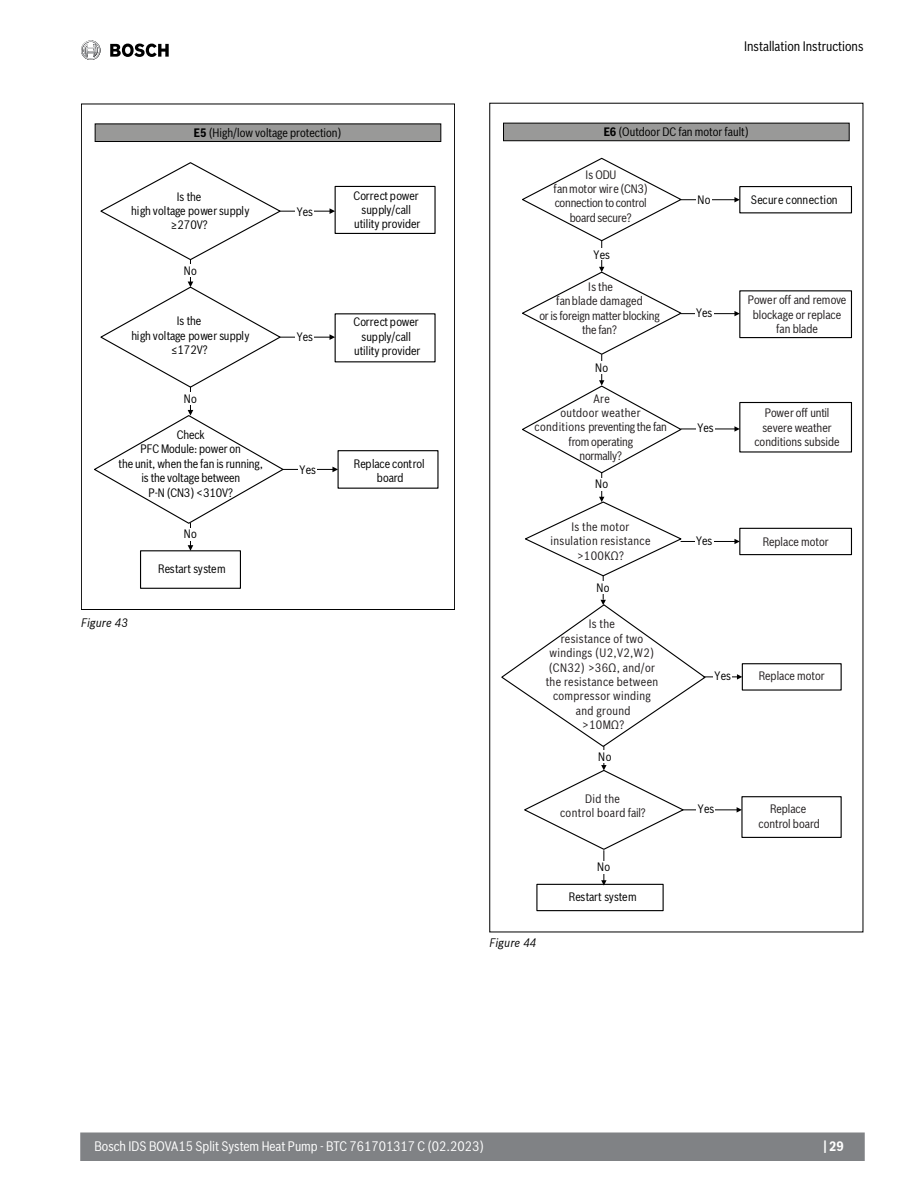
<style>
.page{position:relative;width:918px;height:1188px;background:#fff}
.page>*{position:absolute;margin:0;border:0;box-sizing:border-box;transform-origin:0 0}
.t1{font:13.5px "Bosch Sans Cond";color:#fff}
.t2{font:13.5px "Bosch Sans Cond";color:#000}
.t3{font:700 13.5px "Bosch Sans Cond";color:#fff}
.t4{font:12px/14.4px "Bosch Sans Cond";color:#000;text-align:center}
.t5{font:12px/14.4px "Bosch Sans Cond";letter-spacing:-.02em;color:#231f20;text-align:center}
.t6{font:12px/14.4px "Bosch Sans Cond";letter-spacing:.03em;color:#231f20;text-align:center}
.t7{font:12px/14.4px "Bosch Sans Cond";color:#231f20;text-align:center}
.t8{font:italic 12px "Bosch Sans";color:#000;scale:.9 1}
.t9{font:12px "Bosch Sans Cond";letter-spacing:.015em;color:#020303}
.s1{font-weight:700}
</style>
<div class="page">
<div style="left:80px;top:1132px;width:785px;height:29px;background:#808285;border:2px solid #808285"></div>
<svg style="left:81px;top:40px;width:20px;height:20px"></svg>
<svg style="left:110px;top:44px;width:59px;height:13px"></svg>
<div style="left:95px;top:124px;width:346px;height:18px;background:#999998;border:1px solid #000"></div>
<svg style="left:94px;top:162px;width:191px;height:362px"></svg>
<div style="left:335px;top:186px;width:101px;height:48px;border:1px solid #000"></div>
<div style="left:338px;top:450px;width:101px;height:39px;background:#fff;border:1px solid #000"></div>
<div style="left:140px;top:550px;width:101px;height:39px;background:#fff;border:1px solid #000"></div>
<hr style="left:280px;top:211px;width:50px;height:1px;background:#000">
<svg style="left:330px;top:208px;width:5px;height:6px"></svg>
<svg style="left:188px;top:260px;width:5px;height:27px"></svg>
<svg style="left:188px;top:387px;width:5px;height:29px"></svg>
<hr style="left:280px;top:337px;width:50px;height:1px;background:#000">
<svg style="left:330px;top:334px;width:5px;height:6px"></svg>
<svg style="left:188px;top:523px;width:5px;height:28px"></svg>
<hr style="left:283px;top:469px;width:50px;height:1px;background:#000">
<svg style="left:332px;top:467px;width:6px;height:5px"></svg>
<div style="left:295px;top:205px;width:19px;height:12px;background:#fff"></div>
<div style="left:183px;top:265px;width:15px;height:12px;background:#fff"></div>
<div style="left:295px;top:330px;width:19px;height:12px;background:#fff"></div>
<div style="left:183px;top:393px;width:15px;height:12px;background:#fff"></div>
<div style="left:298px;top:463px;width:19px;height:12px;background:#fff"></div>
<div style="left:183px;top:528px;width:15px;height:13px;background:#fff"></div>
<div style="left:503px;top:123px;width:347px;height:18px;background:#999998;border:1px solid #000"></div>
<svg style="left:522px;top:186px;width:330px;height:390px"></svg>
<div style="left:739px;top:290px;width:113px;height:48px;border:1px solid #000"></div>
<hr style="left:681px;top:541px;width:54px;height:1px;background:#000">
<hr style="left:681px;top:429px;width:54px;height:1px;background:#000">
<svg style="left:734px;top:401px;width:118px;height:155px"></svg>
<hr style="left:681px;top:313px;width:54px;height:1px;background:#000">
<svg style="left:734px;top:311px;width:6px;height:5px"></svg>
<hr style="left:681px;top:199px;width:54px;height:1px;background:#000">
<svg style="left:734px;top:197px;width:6px;height:5px"></svg>
<svg style="left:522px;top:157px;width:161px;height:115px"></svg>
<svg style="left:599px;top:355px;width:5px;height:31px"></svg>
<svg style="left:599px;top:473px;width:5px;height:29px"></svg>
<div style="left:592px;top:248px;width:19px;height:12px;background:#fff"></div>
<div style="left:696px;top:193px;width:16px;height:13px;background:#fff"></div>
<div style="left:695px;top:306px;width:19px;height:12px;background:#fff"></div>
<div style="left:594px;top:361px;width:16px;height:13px;background:#fff"></div>
<div style="left:696px;top:422px;width:19px;height:11px;background:#fff"></div>
<div style="left:594px;top:478px;width:16px;height:13px;background:#fff"></div>
<div style="left:695px;top:534px;width:19px;height:12px;background:#fff"></div>
<div style="left:536px;top:884px;width:128px;height:27px;background:#fff;border:1px solid #000"></div>
<svg style="left:524px;top:748px;width:318px;height:103px"></svg>
<hr style="left:604px;top:851px;width:1px;height:30px;background:#000">
<svg style="left:601px;top:880px;width:6px;height:6px"></svg>
<div style="left:597px;top:750px;width:16px;height:13px;background:#fff"></div>
<div style="left:697px;top:803px;width:18px;height:12px;background:#fff"></div>
<div style="left:596px;top:861px;width:16px;height:13px;background:#fff"></div>
<svg style="left:501px;top:605px;width:341px;height:143px"></svg>
<hr style="left:703px;top:677px;width:35px;height:1px;background:#000">
<svg style="left:737px;top:674px;width:5px;height:6px"></svg>
<svg style="left:601px;top:576px;width:5px;height:29px"></svg>
<div style="left:595px;top:581px;width:16px;height:13px;background:#fff"></div>
<div style="left:713px;top:670px;width:19px;height:12px;background:#fff"></div>
<p class="t4" style="left:194px;top:125px;width:149px"><span class="s1">E5</span> (High/low voltage protection)</p>
<p class="t4" style="left:131px;top:189px;width:120px">Is the<br>high voltage power supply ≥270V?</p>
<p class="t4" style="left:354px;top:188px;width:68px">Correct power supply/call utility provider</p>
<p class="t4" style="left:297px;top:204px;width:18px">Yes</p>
<p class="t4" style="left:184px;top:264px;width:15px">No</p>
<p class="t4" style="left:131px;top:314px;width:120px">Is the<br>high voltage power supply ≤172V?</p>
<p class="t4" style="left:184px;top:392px;width:15px">No</p>
<p class="t4" style="left:119px;top:427px;width:146px">Check<br>PFC Module: power on<br>the unit, when the fan is running, is the voltage between<br>P-N (CN3) &lt;310V?</p>
<p class="t4" style="left:184px;top:527px;width:15px">No</p>
<p class="t8" style="left:81px;top:615px;width:54px">Figure 43</p>
<p class="t4" style="left:158px;top:561px;width:69px">Restart system</p>
<p class="t4" style="left:297px;top:329px;width:18px">Yes</p>
<p class="t4" style="left:300px;top:462px;width:18px">Yes</p>
<p class="t4" style="left:354px;top:315px;width:68px">Correct power supply/call utility provider</p>
<p class="t4" style="left:354px;top:456px;width:72px">Replace control board</p>
<p class="t2" style="left:744px;top:36px;width:121px">Installation Instructions</p>
<p class="t4" style="left:604px;top:124px;width:147px"><span class="s1">E6</span> (Outdoor DC fan motor fault)</p>
<p class="t5" style="left:553px;top:167px;width:96px">Is ODU<br>fan motor wire (CN3) connection to control board secure?</p>
<p class="t9" style="left:751px;top:192px;width:88px">Secure connection</p>
<p class="t4" style="left:697px;top:192px;width:15px">No</p>
<p class="t4" style="left:594px;top:247px;width:18px">Yes</p>
<p class="t5" style="left:539px;top:279px;width:122px">Is the<br>fan blade damaged<br>or is foreign matter blocking the fan?</p>
<p class="t4" style="left:595px;top:360px;width:15px">No</p>
<p class="t5" style="left:535px;top:391px;width:134px">Are<br>outdoor weather conditions preventing the fan from operating<br>normally?</p>
<p class="t4" style="left:595px;top:477px;width:15px">No</p>
<p class="t6" style="left:550px;top:519px;width:102px">Is the motor insulation resistance &gt;100KΩ?</p>
<p class="t4" style="left:596px;top:580px;width:15px">No</p>
<p class="t6" style="left:546px;top:617px;width:114px">Is the<br>resistance of two windings (U2,V2,W2) (CN32) &gt;36Ω, and/or the resistance between compressor winding and ground<br>&gt;10MΩ?</p>
<p class="t4" style="left:598px;top:749px;width:15px">No</p>
<p class="t6" style="left:560px;top:791px;width:87px">Did the<br>control board fail?</p>
<p class="t4" style="left:597px;top:860px;width:15px">No</p>
<p class="t8" style="left:489px;top:936px;width:54px">Figure 44</p>
<p class="t4" style="left:569px;top:889px;width:69px">Restart system</p>
<p class="t4" style="left:696px;top:305px;width:18px">Yes</p>
<p class="t4" style="left:697px;top:421px;width:18px">Yes</p>
<p class="t7" style="left:748px;top:293px;width:100px">Power off and remove blockage or replace fan blade</p>
<p class="t7" style="left:754px;top:406px;width:87px">Power off until severe weather conditions subside</p>
<p class="t4" style="left:696px;top:533px;width:18px">Yes</p>
<p class="t7" style="left:763px;top:534px;width:67px">Replace motor</p>
<p class="t4" style="left:715px;top:669px;width:18px">Yes</p>
<p class="t7" style="left:759px;top:669px;width:67px">Replace motor</p>
<p class="t4" style="left:698px;top:802px;width:18px">Yes</p>
<p class="t7" style="left:759px;top:802px;width:63px">Replace control board</p>
<p class="t1" style="left:94px;top:1136px;width:391px">Bosch IDS BOVA15 Split System Heat Pump - BTC 761701317 C (02.2023)</p>
<p class="t3" style="left:824px;top:1138px;width:22px">| 29</p>
</div>
